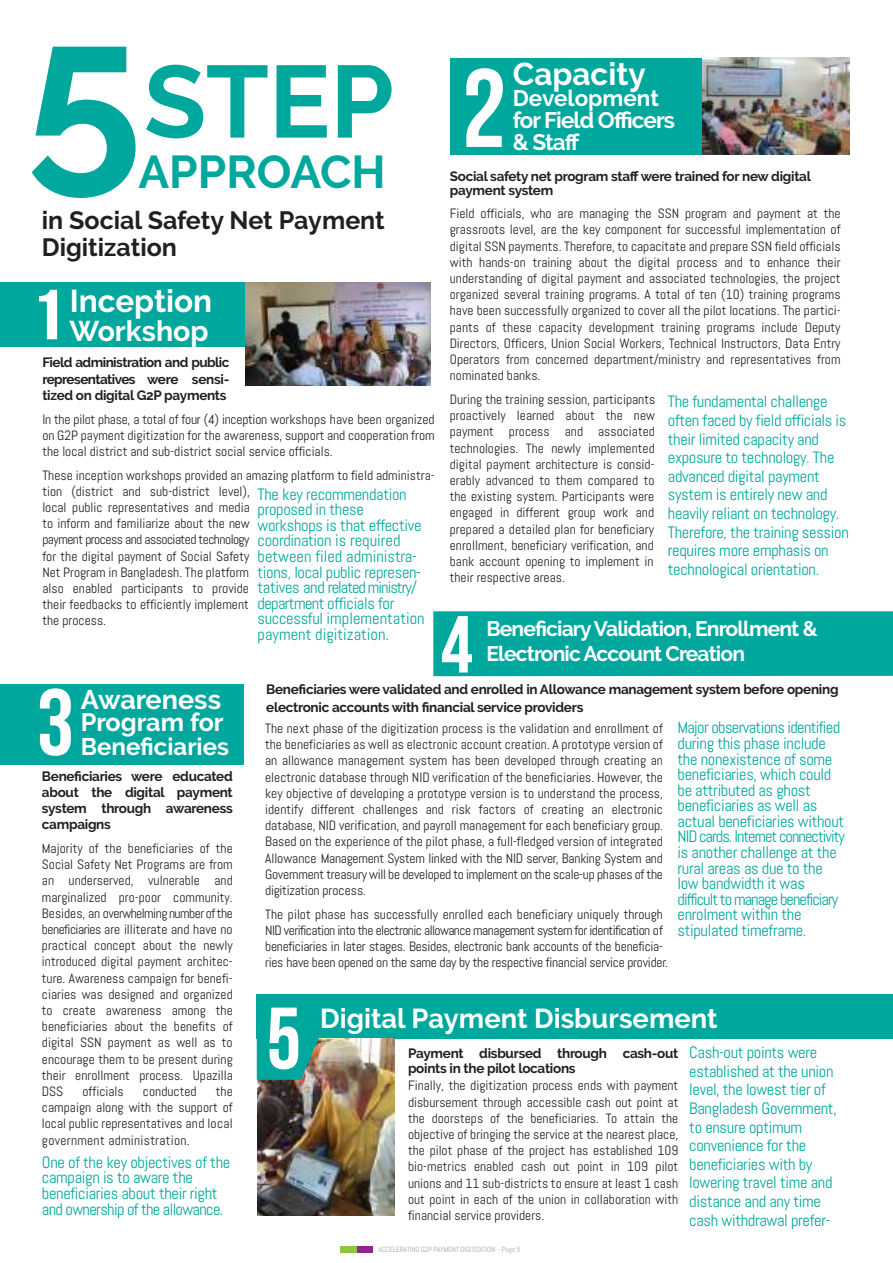
<style>
.page{position:relative;width:893px;height:1263px;background:#fff}
.page>*{position:absolute;margin:0;border:0;box-sizing:border-box;transform-origin:0 0}
.t1{font:700 111.15px "Bebas Neue";color:#fff}
.t2{font:700 102px "Raleway";color:#00a79d}
.t3{font:700 94.2px "Bebas Neue";color:#fff}
.t4{font:700 87.3px "Bebas Neue";color:#fff}
.t5{font:700 80.55px "Bebas Neue";color:#fff}
.t6{font:700 70.65px "Bebas Neue";color:#fff;scale:1.32 1}
.t7{font:700 45.9px "Raleway";color:#00a79d}
.t8{font:700 31.5px "Raleway";color:#fff}
.t9{font:700 28.5px "Raleway";color:#fff}
.t10{font:700 27.3px "Raleway";color:#fff}
.t11{font:700 27px "Raleway";color:#fff}
.t12{font:700 25.2px "Raleway";color:#fff}
.t13{font:700 25.05px/26.5px "Raleway";color:#221f20}
.t14{font:700 24px "Raleway";color:#fff}
.t15{font:700 22.5px/21.6px "Raleway";letter-spacing:-.04em;color:#fff}
.t16{font:700 21px/24.6px "Raleway";letter-spacing:-.04em;color:#fff}
.t17{font:16.5px/15.6px "Abel";letter-spacing:-.02em;color:#00a79d}
.t18{font:13.5px/16.2px "Abel";color:#221f20;text-align:justify}
.t19{font:700 13.5px/16.2px "Raleway";letter-spacing:-.02em;color:#221f20;text-align:justify}
.t20{font:13.5px/16.2px "Abel";letter-spacing:-.02em;color:#221f20}
.t21{font:7.5px "Abel";letter-spacing:-.02em;color:#a7a9ab}
.s1{font-size:210.15px}
</style>
<div class="page">
<div style="left:0;top:684px;width:244px;height:80px;background:#00a79d"></div>
<div style="left:257px;top:994px;width:636px;height:44px;background:#00a79d"></div>
<div style="left:450px;top:58px;width:253px;height:97px;background:#00a79d"></div>
<div style="left:0;top:283px;width:245px;height:64px;background:#00a79d"></div>
<div style="left:433px;top:611px;width:460px;height:65px;background:#00a79d"></div>
<img style="left:703px;top:58px;width:146px;height:97px">
<img style="left:257px;top:1038px;width:137px;height:178px">
<img style="left:245px;top:282px;width:185px;height:103px">
<svg style="left:257px;top:1038px;width:63px;height:42px;background:#1ca195"></svg>
<div style="left:356px;top:1246px;width:17px;height:6px;background:#91268f"></div>
<div style="left:340px;top:1246px;width:16px;height:6px;background:#8cc63e"></div>
<h2 class="t2" style="left:26px;top:43px;width:370px"><span class="s1">5</span> STEP</h2>
<h3 class="t8" style="left:513px;top:61px;width:134px">Capacity</h3>
<h3 class="t15" style="left:513px;top:90px;width:164px">Development for Field Officers &amp; Staff</h3>
<p class="t19" style="left:450px;top:170px;width:363px;line-height:13.2px">Social safety net program staff were trained for new digital payment system</p>
<p class="t18" style="left:450px;top:206px;width:392px">Field officials, who are managing the SSN program and payment at the grassroots level, are the key component for successful implementation of digital SSN payments. Therefore, to capacitate and prepare SSN field officials with hands-on training about the digital process and to enhance their understanding of digital payment and associated technologies, the project organized several training programs. A total of ten (10) training programs have been successfully organized to cover all the pilot locations. The partici&shy;pants of these capacity development training programs include Deputy Directors, Officers, Union Social Workers, Technical Instructors, Data Entry Operators from concerned department/ministry and representatives from nominated banks.</p>
<p class="t18" style="left:450px;top:392px;width:207px;text-align:left">During the training session, participants proactively learned about the new payment process and associated technologies. The newly implemented digital payment architecture is consid&shy;erably advanced to them compared to the existing system. Participants were engaged in different group work and prepared a detailed plan for beneficiary enrollment, beneficiary verification, and bank account opening to implement in their respective areas.</p>
<h1 class="t1" style="left:462px;top:44px;width:46px">2</h1>
<h3 class="t7" style="left:138px;top:154px;width:249px">APPROACH</h3>
<h3 class="t13" style="left:42px;top:209px;width:345px">in Social Safety Net Payment<br>Digitization</h3>
<h3 class="t8" style="left:70px;top:288px;width:144px">Inception</h3>
<h3 class="t9" style="left:69px;top:320px;width:141px">Workshop</h3>
<p class="t19" style="left:42px;top:356px;width:189px">Field administration and public representatives were sensi&shy;tized on digital G2P payments</p>
<p class="t18" style="left:42px;top:411px;width:394px">In the pilot phase, a total of four (4) inception workshops have been organized on G2P payment digitization for the awareness, support and cooperation from the local district and sub-district social service officials.</p>
<p class="t18" style="left:42px;top:467px;width:394px;text-align:left">These inception workshops provided an amazing platform to field administra&shy;tion (district and sub-district level),<br>local public representatives and media<br>to inform and familiarize about the new<br>payment process and associated technology<br>for the digital payment of Social Safety<br>Net Program in Bangladesh. The platform<br>also enabled participants to provide<br>their feedbacks to efficiently implement<br>the process.</p>
<h3 class="t6" style="left:29px;top:274px;width:29px">1</h3>
<p class="t17" style="left:668px;top:393px;width:182px;line-height:18.6px">The fundamental challenge often faced by field officials is their limited capacity and exposure to technology. The advanced digital payment system is entirely new and heavily reliant on technology.<br>Therefore, the training session requires more emphasis on technological orientation.</p>
<p class="t17" style="left:258px;top:487px;width:169px">The key recommendation proposed in these workshops is that effective coordination is required between filed administra&shy;tions, local public represen&shy;tatives and related ministry/ department officials for successful implementation payment digitization.</p>
<h3 class="t5" style="left:441px;top:598px;width:33px">4</h3>
<p class="t19" style="left:266px;top:681px;width:574px">Beneficiaries were validated and enrolled in Allowance management system before opening</p>
<h3 class="t16" style="left:486px;top:617px;width:333px">Beneficiary Validation, Enrollment &amp;<br>Electronic Account Creation</h3>
<h3 class="t3" style="left:37px;top:667px;width:39px">3</h3>
<h3 class="t11" style="left:81px;top:688px;width:142px">Awareness</h3>
<p class="t19" style="left:266px;top:699px;width:319px">electronic accounts with financial service providers</p>
<h3 class="t12" style="left:81px;top:713px;width:144px">Program for</h3>
<h3 class="t14" style="left:81px;top:733px;width:150px">Beneficiaries</h3>
<p class="t17" style="left:677px;top:720px;width:169px">Major observations identified during this phase include the nonexistence of some beneficiaries, which could be attributed as ghost beneficiaries as well as actual beneficiaries without<br>NID cards. Internet connectivity is another challenge at the rural areas as due to the low bandwidth it was difficult to manage beneficiary enrolment within the stipulated timeframe.</p>
<p class="t18" style="left:265px;top:721px;width:399px">The next phase of the digitization process is the validation and enrollment of the beneficiaries as well as electronic account creation. A prototype version of an allowance management system has been developed through creating an electronic database through NID verification of the beneficiaries. However, the key objective of developing a prototype version is to understand the process, identify different challenges and risk factors of creating an electronic database, NID verification, and payroll management for each beneficiary group.<br>Based on the experience of the pilot phase, a full-fledged version of integrated Allowance Management System linked with the NID server, Banking System and Government treasury will be developed to implement on the scale-up phases of the digitization process.</p>
<p class="t20" style="left:265px;top:906px;width:404px">The pilot phase has successfully enrolled each beneficiary uniquely through NID verification into the electronic allowance management system for identification of beneficiaries in later stages. Besides, electronic bank accounts of the beneficia&shy;ries have been opened on the same day by the respective financial service provider.</p>
<p class="t19" style="left:42px;top:768px;width:192px">Beneficiaries were educated about the digital payment system through awareness campaigns</p>
<p class="t18" style="left:42px;top:841px;width:192px">Majority of the beneficiaries of the Social Safety Net Programs are from an underserved, vulnerable and marginalized pro-poor community.<br>Besides, an overwhelming number of the beneficiaries are illiterate and have no practical concept about the newly introduced digital payment architec&shy;ture. Awareness campaign for benefi&shy;ciaries was designed and organized to create awareness among the beneficiaries about the benefits of digital SSN payment as well as to encourage them to be present during their enrollment process. Upazilla DSS</p>
<h3 class="t10" style="left:320px;top:1007px;width:399px">Digital Payment Disbursement</h3>
<h3 class="t4" style="left:267px;top:987px;width:36px">5</h3>
<p class="t17" style="left:689px;top:1044px;width:149px;line-height:18.6px">Cash-out points were established at the union level, the lowest tier of<br>Bangladesh Government, to ensure optimum convenience for the beneficiaries with by lowering travel time and distance and any time cash withdrawal prefer-</p>
<p class="t19" style="left:408px;top:1047px;width:272px;line-height:15px">Payment disbursed through cash-out points in the pilot locations</p>
<p class="t18" style="left:408px;top:1078px;width:272px">Finally, the digitization process ends with payment disbursement through accessible cash out point at the doorsteps of the beneficiaries. To attain the objective of bringing the service at the nearest place, the pilot phase of the project has established 109 bio-metrics enabled cash out point in 109 pilot unions and 11 sub-districts to ensure at least 1 cash out point in each of the union in collaboration with financial service providers.</p>
<p class="t18" style="left:42px;top:1084px;width:192px;text-indent:174px">the campaign along with the support of local public representatives and local government administration.</p>
<p class="t17" style="left:42px;top:1155px;width:190px">One of the key objectives of the campaign is to aware the beneficiaries about their right and ownership of the allowance.</p>
<p class="t18" style="left:82px;top:1084px;width:43px">officials</p>
<p class="t18" style="left:143px;top:1084px;width:55px">conducted</p>
<p class="t21" style="left:379px;top:1245px;width:144px">ACCELERATING G2P PAYMENT DIGITIZATION - Page 5</p>
</div>
